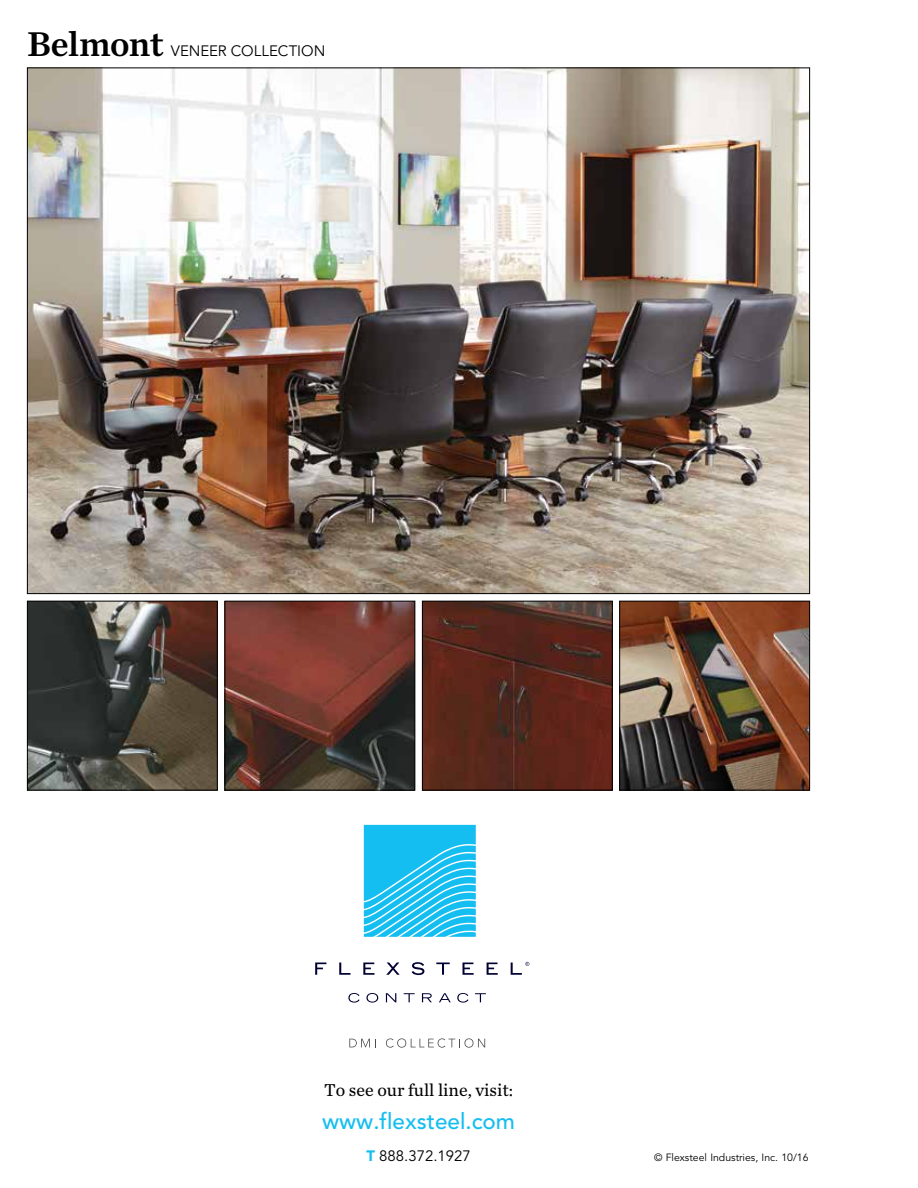
<style>
.page{position:relative;width:918px;height:1188px;background:#fff}
.page>*{position:absolute;margin:0;border:0;box-sizing:border-box;transform-origin:0 0}
.t1{font:36px "Chronicle Text G2 Semi";letter-spacing:-.02em;color:#000}
.t2{font:500 22.5px "Avenir LT Std";color:#15bef0}
.t3{font:18px "Chronicle Text G2";color:#000}
.t4{font:15px "Avenir LT Std";color:#000}
.t5{font:10.5px "Avenir LT Std";color:#000}
.s1{font-weight:900;color:#15bef0}
</style>
<div class="page">
<svg style="left:364px;top:825px;width:112px;height:112px;background:#34c6f1"></svg>
<svg style="left:348px;top:993px;width:12px;height:10px"></svg>
<svg style="left:366px;top:993px;width:12px;height:10px"></svg>
<svg style="left:386px;top:993px;width:10px;height:9px"></svg>
<svg style="left:404px;top:993px;width:11px;height:9px"></svg>
<svg style="left:422px;top:993px;width:10px;height:9px"></svg>
<svg style="left:439px;top:993px;width:12px;height:9px"></svg>
<svg style="left:457px;top:993px;width:11px;height:10px"></svg>
<svg style="left:475px;top:993px;width:11px;height:9px"></svg>
<svg style="left:315px;top:963px;width:11px;height:12px"></svg>
<svg style="left:339px;top:963px;width:11px;height:12px"></svg>
<svg style="left:363px;top:963px;width:11px;height:12px"></svg>
<svg style="left:386px;top:963px;width:14px;height:12px"></svg>
<svg style="left:412px;top:962px;width:12px;height:13px"></svg>
<svg style="left:436px;top:963px;width:14px;height:12px"></svg>
<svg style="left:463px;top:963px;width:11px;height:12px"></svg>
<svg style="left:487px;top:963px;width:11px;height:12px"></svg>
<svg style="left:511px;top:962px;width:18px;height:13px"></svg>
<svg style="left:349px;top:1039px;width:27px;height:8px"></svg>
<svg style="left:386px;top:1038px;width:99px;height:10px"></svg>
<img style="left:227px;top:603px;width:186px;height:185px">
<div style="left:225px;top:601px;width:190px;height:189px;border:1px solid #000"></div>
<img style="left:424px;top:603px;width:187px;height:185px">
<div style="left:422px;top:601px;width:191px;height:189px;border:1px solid #000"></div>
<img style="left:621px;top:603px;width:187px;height:185px">
<div style="left:619px;top:601px;width:191px;height:189px;border:1px solid #000"></div>
<img style="left:29px;top:70px;width:779px;height:522px">
<img style="left:29px;top:603px;width:187px;height:185px">
<div style="left:27px;top:601px;width:191px;height:189px;border:1px solid #000"></div>
<h1 class="t1" style="left:27px;top:16px;width:138px">Belmont</h1>
<h3 class="t4" style="left:171px;top:42px;width:156px">VENEER COLLECTION</h3>
<h3 class="t3" style="left:324px;top:1076px;width:191px">To see our full line, visit:</h3>
<h2 class="t2" style="left:322px;top:1109px;width:194px">www.flexsteel.com</h2>
<h3 class="t4" style="left:366px;top:1147px;width:106px"><span class="s1">T</span> 888.372.1927</h3>
<p class="t5" style="left:654px;top:1152px;width:156px">© Flexsteel Industries, Inc. 10/16</p>
</div>
